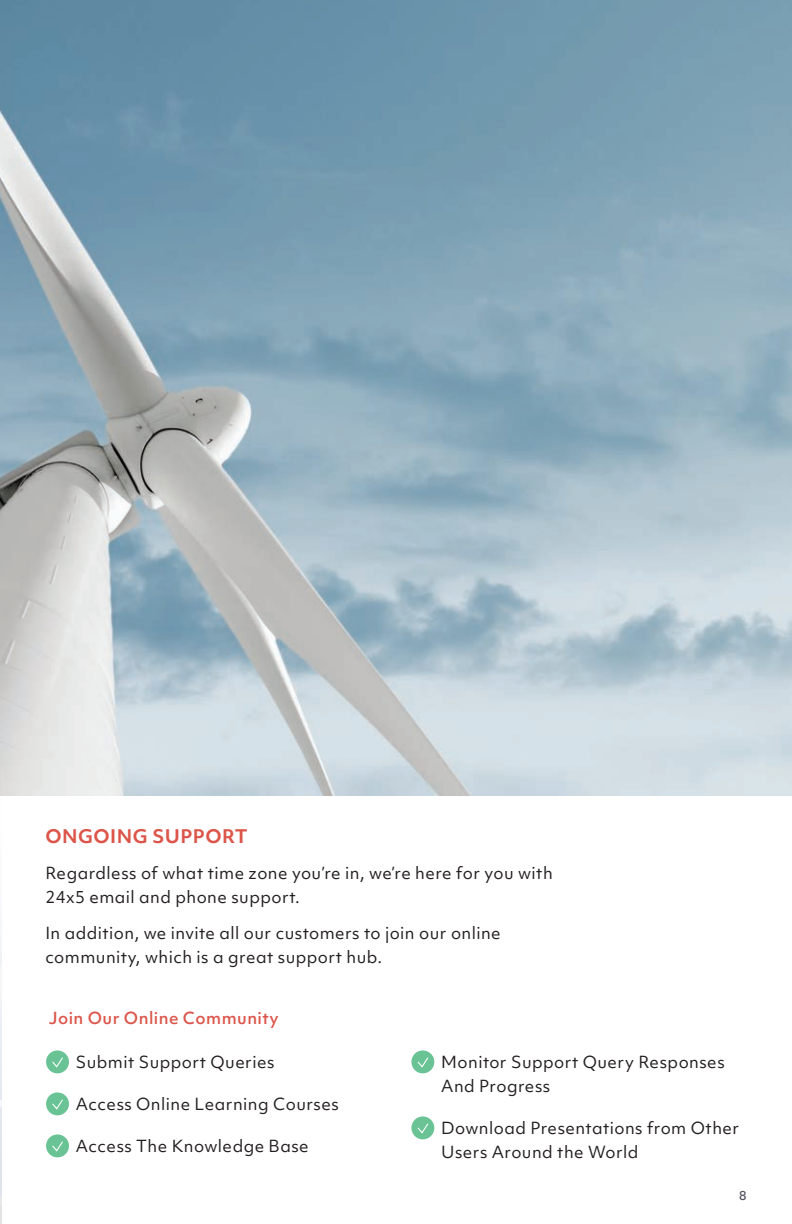
<style>
.page{position:relative;width:792px;height:1224px;background:#fff}
.page>*{position:absolute;margin:0;border:0;box-sizing:border-box;transform-origin:0 0}
.t1{font:700 18px "Objektiv Mk 1";letter-spacing:.025em;color:#dc554a}
.t2{font:16px/24px "Objektiv Mk 1";letter-spacing:.025em;color:#231f20}
.t3{font:500 16px "Objektiv Mk 1";letter-spacing:.025em;color:#dc554a}
.t4{font:500 12px "Objektiv Mk 1";color:#55525c}
</style>
<div class="page">
<img style="left:0;top:795px;width:1px;height:429px">
<div style="left:46px;top:1050px;width:23px;height:23px;background:#69c394;border-radius:50%"></div>
<svg style="left:52px;top:1057px;width:11px;height:11px"></svg>
<div style="left:46px;top:1092px;width:23px;height:23px;background:#69c394;border-radius:50%"></div>
<svg style="left:52px;top:1099px;width:11px;height:11px"></svg>
<div style="left:46px;top:1134px;width:23px;height:23px;background:#69c394;border-radius:50%"></div>
<svg style="left:52px;top:1141px;width:11px;height:11px"></svg>
<div style="left:411px;top:1050px;width:23px;height:23px;background:#69c394;border-radius:50%"></div>
<svg style="left:417px;top:1057px;width:12px;height:11px"></svg>
<div style="left:411px;top:1116px;width:23px;height:23px;background:#69c394;border-radius:50%"></div>
<svg style="left:417px;top:1123px;width:12px;height:11px"></svg>
<img style="left:0;top:0;width:792px;height:795px">
<p class="t1" style="left:45px;top:823px;width:204px">ONGOING SUPPORT</p>
<p class="t2" style="left:45px;top:860px;width:509px">Regardless of what time zone you’re in, we’re here for you with<br>24x5 email and phone support.</p>
<p class="t2" style="left:45px;top:920px;width:457px">In addition, we invite all our customers to join our online community, which is a great support hub.</p>
<p class="t3" style="left:49px;top:1007px;width:231px">Join Our Online Community</p>
<p class="t2" style="left:76px;top:1050px;width:200px">Submit Support Queries</p>
<p class="t2" style="left:76px;top:1092px;width:264px">Access Online Learning Courses</p>
<p class="t2" style="left:76px;top:1134px;width:234px">Access The Knowledge Base</p>
<p class="t2" style="left:441px;top:1050px;width:285px">Monitor Support Query Responses<br>And Progress</p>
<p class="t2" style="left:441px;top:1116px;width:299px">Download Presentations from Other<br>Users Around the World</p>
<p class="t4" style="left:739px;top:1187px;width:9px">8</p>
</div>
